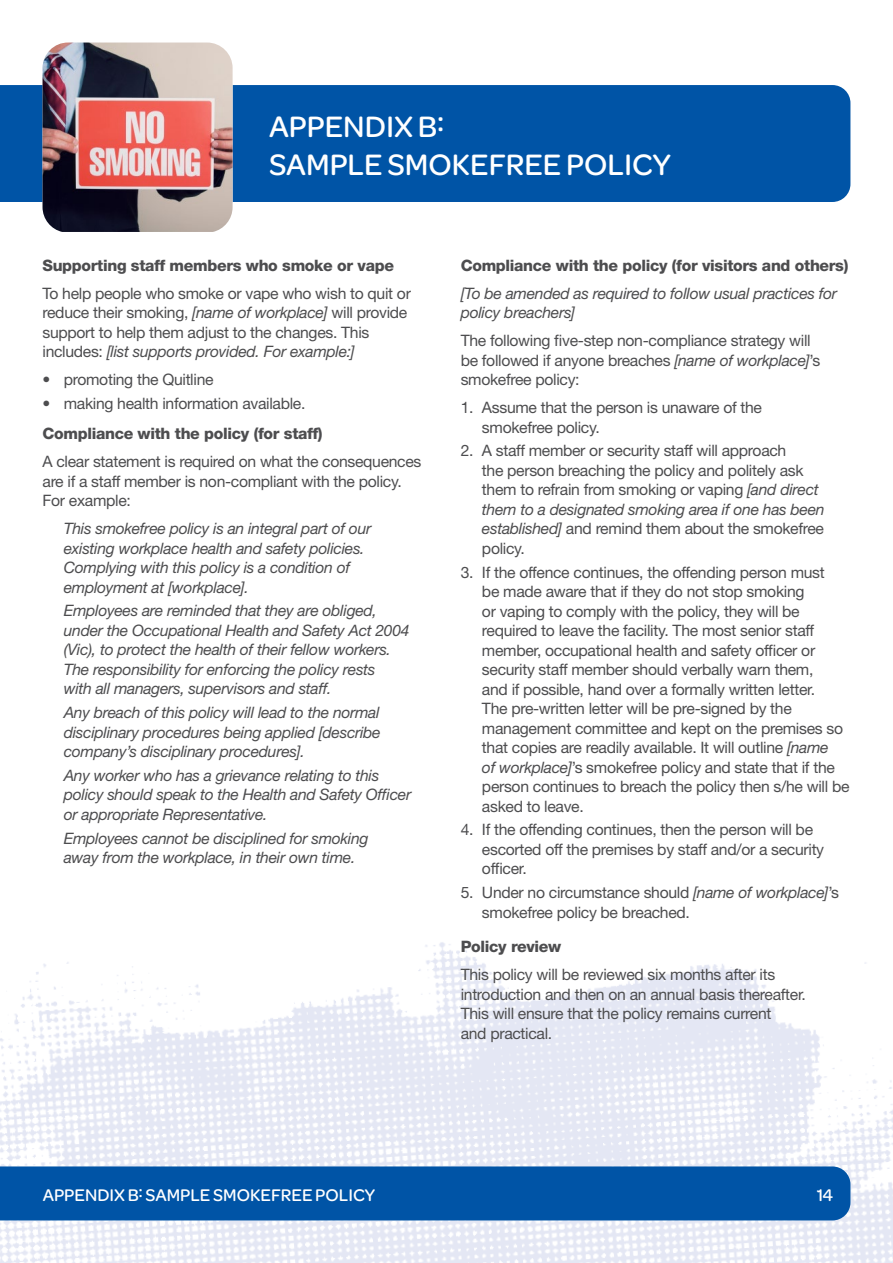
<style>
.page{position:relative;width:893px;height:1263px;background:#fff}
.page>*{position:absolute;margin:0;border:0;box-sizing:border-box;transform-origin:0 0}
.t1{font:500 31.5px/37.8px "Omnes";color:#fff}
.t2{font:500 18px "Omnes";color:#fff}
.t3{font:15.75px/19.5px "Helvetica Neue LT Std";letter-spacing:-.02em;color:#4d4d4f}
.t4{font:italic 15.75px/19.5px "Helvetica Neue LT Std";letter-spacing:-.02em;color:#4d4d4f}
.t5{font:800 15.75px "Helvetica Neue LT Std";letter-spacing:-.02em;color:#4d4d4f}
.s1{font-style:italic}
</style>
<div class="page">
<img style="left:0;top:942px;width:893px;height:321px">
<div style="left:0;top:1166px;width:850px;height:54px;background:#0054a6"></div>
<div style="left:0;top:85px;width:850px;height:117px;background:#0054a6"></div>
<img style="left:43px;top:43px;width:190px;height:189px">
<h1 class="t1" style="left:269px;top:106px;width:403px">APPENDIX B:<br>SAMPLE SMOKEFREE POLICY</h1>
<p class="t5" style="left:43px;top:256px;width:353px">Supporting staff members who smoke or vape</p>
<p class="t3" style="left:43px;top:283px;width:370px">To help people who smoke or vape who wish to quit or reduce their smoking, <span class="s1">[name of workplace]</span> will provide support to help them adjust to the changes. This includes: <span class="s1">[list supports provided. For example:]</span></p>
<p class="t3" style="left:43px;top:370px;width:173px">• promoting the Quitline</p>
<p class="t3" style="left:43px;top:393px;width:264px">• making health information available.</p>
<p class="t5" style="left:43px;top:424px;width:282px">Compliance with the policy (for staff)</p>
<p class="t3" style="left:43px;top:451px;width:380px">A clear statement is required on what the consequences are if a staff member is non-compliant with the policy.<br>For example:</p>
<p class="t4" style="left:64px;top:518px;width:309px">This smokefree policy is an integral part of our existing workplace health and safety policies.<br>Complying with this policy is a condition of employment at [workplace].</p>
<p class="t4" style="left:64px;top:601px;width:347px">Employees are reminded that they are obliged, under the Occupational Health and Safety Act 2004 (Vic), to protect the health of their fellow workers.<br>The responsibility for enforcing the policy rests<br>with all managers, supervisors and staff.</p>
<p class="t4" style="left:64px;top:702px;width:318px;text-align:justify">Any breach of this policy will lead to the normal disciplinary procedures being applied [describe company’s disciplinary procedures].</p>
<p class="t4" style="left:64px;top:765px;width:349px">Any worker who has a grievance relating to this policy should speak to the Health and Safety Officer or appropriate Representative.</p>
<p class="t4" style="left:64px;top:828px;width:306px">Employees cannot be disciplined for smoking away from the workplace, in their own time.</p>
<p class="t5" style="left:461px;top:256px;width:389px">Compliance with the policy (for visitors and others)</p>
<p class="t4" style="left:461px;top:283px;width:378px">[To be amended as required to follow usual practices for policy breachers]</p>
<p class="t3" style="left:461px;top:331px;width:361px">The following five-step non-compliance strategy will be followed if anyone breaches <span class="s1">[name of workplace]</span>’s smokefree policy:</p>
<p class="t3" style="left:482px;top:398px;width:282px;text-indent:-21px">1. Assume that the person is unaware of the smokefree policy.</p>
<p class="t3" style="left:482px;top:441px;width:344px;text-indent:-21px">2. A staff member or security staff will approach<br>the person breaching the policy and politely ask them to refrain from smoking or vaping <span class="s1">[and direct them to a designated smoking area if one has been established]</span> and remind them about the smokefree policy.</p>
<p class="t3" style="left:482px;top:562px;width:369px;text-indent:-21px">3. If the offence continues, the offending person must<br>be made aware that if they do not stop smoking<br>or vaping to comply with the policy, they will be required to leave the facility. The most senior staff member, occupational health and safety officer or security staff member should verbally warn them,<br>and if possible, hand over a formally written letter.<br>The pre-written letter will be pre-signed by the management committee and kept on the premises so that copies are readily available. It will outline <span class="s1">[name<br>of workplace]</span>’s smokefree policy and state that if the person continues to breach the policy then s/he will be asked to leave.</p>
<p class="t3" style="left:482px;top:820px;width:344px;text-indent:-21px">4. If the offending continues, then the person will be escorted off the premises by staff and/or a security officer.</p>
<p class="t3" style="left:482px;top:883px;width:359px;text-indent:-21px">5. Under no circumstance should <span class="s1">[name of workplace]</span>’s smokefree policy be breached.</p>
<p class="t5" style="left:461px;top:937px;width:102px">Policy review</p>
<p class="t3" style="left:461px;top:964px;width:347px">This policy will be reviewed six months after its introduction and then on an annual basis thereafter.<br>This will ensure that the policy remains current<br>and practical.</p>
<p class="t2" style="left:43px;top:1182px;width:334px">APPENDIX B: SAMPLE SMOKEFREE POLICY</p>
<p class="t2" style="left:817px;top:1182px;width:18px">14</p>
</div>
